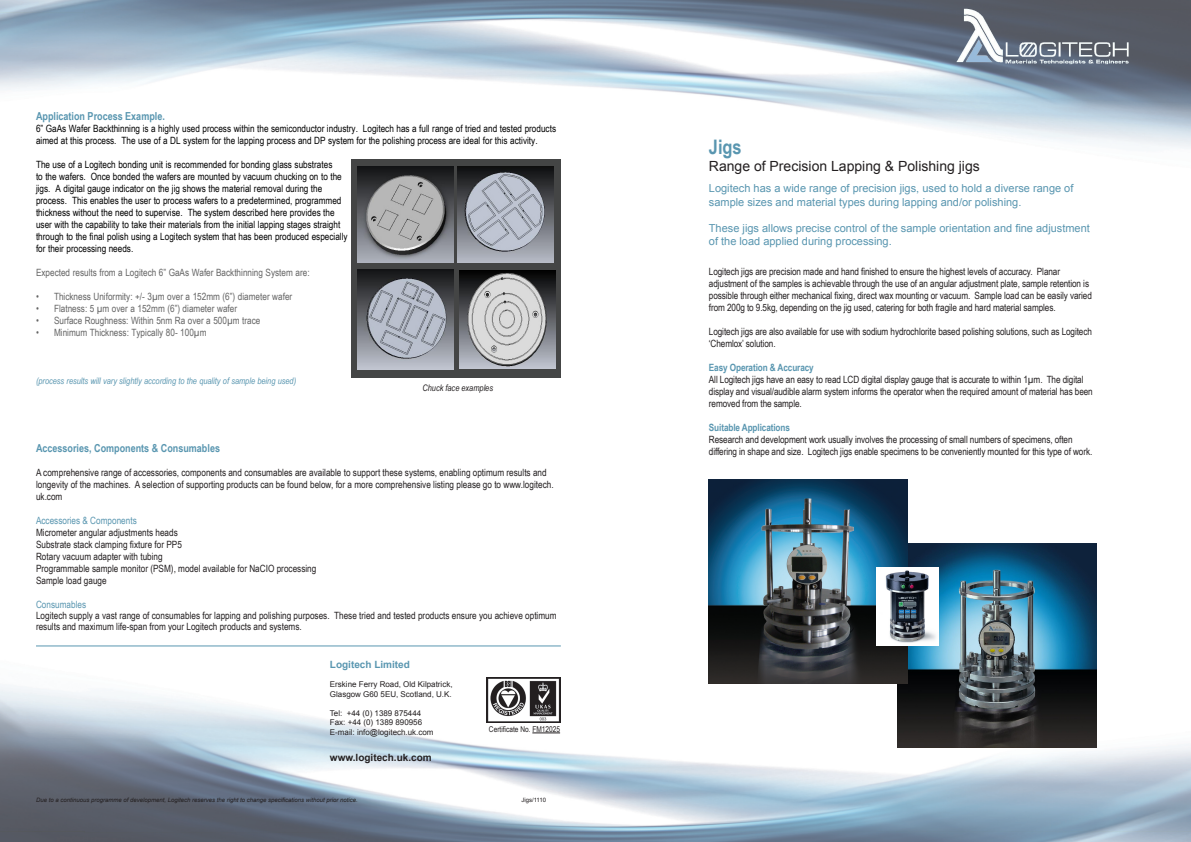
<style>
.page{position:relative;width:1191px;height:842px;background:#fff}
.page>*{position:absolute;margin:0;border:0;box-sizing:border-box;transform-origin:0 0}
.t1{font:700 20px "Arial Narrow";color:#5996b0}
.t2{font:14px "Arial";color:#231f20}
.t3{font:11px/13.2px "Arial";color:#5996b0}
.t4{font:700 11px "Arial Narrow";color:#5996b0}
.blue_header{font:10px/12px "Arial Narrow";letter-spacing:-.01em;color:#231f20}
.t5{font:10px/12px "Arial Narrow";color:#000}
.t6{font:10px "Arial Narrow";color:#646464}
.t7{font:700 10px "Arial Narrow";letter-spacing:-.01em;color:#5996b0}
.t8{font:10px "Arial Narrow";color:#5996b0}
.t9{font:700 10px "Arial";color:#231f20}
.t10{font:700 10px "Arial";color:#5996b0}
.t11{font:italic 9px "Arial Narrow";color:#5996b0}
.t12{font:italic 9px "Arial Narrow";color:#231f20}
.t13{font:8px "Arial";color:#231f20}
.t14{font:8px "Arial Narrow";color:#231f20}
.t15{font:italic 6px "Arial";color:#231f20}
.t16{font:6px "Arial";color:#231f20}
</style>
<div class="page">
<img style="left:0;top:0;width:1191px;height:842px">
<img style="left:487px;top:677px;width:74px;height:45px">
<svg style="left:532px;top:733px;width:28px;height:1px"></svg>
<img style="left:946px;top:0;width:190px;height:76px">
<img style="left:897px;top:543px;width:199px;height:204px">
<img style="left:709px;top:479px;width:198px;height:204px">
<img style="left:876px;top:567px;width:62px;height:78px">
<div style="left:351px;top:159px;width:210px;height:218px;background:#444545"></div>
<img style="left:458px;top:166px;width:96px;height:97px">
<img style="left:358px;top:270px;width:96px;height:99px">
<img style="left:358px;top:166px;width:96px;height:97px">
<img style="left:459px;top:270px;width:96px;height:99px">
<hr style="left:36px;top:645px;width:525px;height:1px;background:#5996b0">
<p class="t4" style="left:36px;top:108px;width:130px">Application Process Example.</p>
<p class="t5" style="left:36px;top:123px;width:521px">6” GaAs Wafer Backthinning is a highly used process within the semiconductor industry. Logitech has a full range of tried and tested products aimed at this process. The use of a DL system for the lapping process and DP system for the polishing process are ideal for this activity.</p>
<p class="t5" style="left:36px;top:159px;width:298px">The use of a Logitech bonding unit is recommended for bonding glass substrates</p>
<p class="t5" style="left:36px;top:171px;width:307px">to the wafers. Once bonded the wafers are mounted by vacuum chucking on to the</p>
<p class="t5" style="left:36px;top:183px;width:288px">jigs. A digital gauge indicator on the jig shows the material removal during the</p>
<p class="t5" style="left:36px;top:195px;width:307px">process. This enables the user to process wafers to a predetermined, programmed</p>
<p class="t5" style="left:36px;top:207px;width:300px">thickness without the need to supervise. The system described here provides the</p>
<p class="t5" style="left:36px;top:219px;width:306px">user with the capability to take their materials from the initial lapping stages straight</p>
<p class="t5" style="left:36px;top:231px;width:313px">through to the final polish using a Logitech system that has been produced especially</p>
<p class="t5" style="left:36px;top:243px;width:99px">for their processing needs.</p>
<p class="t6" style="left:36px;top:266px;width:275px">Expected results from a Logitech 6” GaAs Wafer Backthinning System are:</p>
<p class="t6" style="left:36px;top:290px;width:258px">• Thickness Uniformity: +/- 3µm over a 152mm (6”) diameter wafer</p>
<p class="t6" style="left:36px;top:302px;width:203px">• Flatness: 5 µm over a 152mm (6”) diameter wafer</p>
<p class="t6" style="left:36px;top:314px;width:226px">• Surface Roughness: Within 5nm Ra over a 500µm trace</p>
<p class="t6" style="left:36px;top:326px;width:172px">• Minimum Thickness: Typically 80- 100µm</p>
<p class="t11" style="left:36px;top:375px;width:262px">(process results will vary slightly according to the quality of sample being used)</p>
<p class="t12" style="left:422px;top:381px;width:72px">Chuck face examples</p>
<p class="t4" style="left:36px;top:440px;width:185px">Accessories, Components &amp; Consumables</p>
<p class="blue_header" style="left:36px;top:466px;width:519px">A comprehensive range of accessories, components and consumables are available to support these systems, enabling optimum results and longevity of the machines. A selection of supporting products can be found below, for a more comprehensive listing please go to www.logitech. uk.com</p>
<p class="t8" style="left:36px;top:513px;width:102px">Accessories &amp; Components</p>
<p class="blue_header" style="left:36px;top:526px;width:143px">Micrometer angular adjustments heads</p>
<p class="blue_header" style="left:36px;top:538px;width:147px">Substrate stack clamping fixture for PP5</p>
<p class="blue_header" style="left:36px;top:550px;width:128px">Rotary vacuum adapter with tubing</p>
<p class="blue_header" style="left:36px;top:562px;width:282px">Programmable sample monitor (PSM), model available for NaCIO processing</p>
<p class="blue_header" style="left:36px;top:574px;width:72px">Sample load gauge</p>
<p class="t8" style="left:36px;top:597px;width:52px">Consumables</p>
<p class="blue_header" style="left:36px;top:610px;width:522px;line-height:10.8px">Logitech supply a vast range of consumables for lapping and polishing purposes. These tried and tested products ensure you achieve optimum results and maximum life-span from your Logitech products and systems.</p>
<p class="t10" style="left:330px;top:658px;width:82px">Logitech Limited</p>
<p class="t13" style="left:330px;top:679px;width:124px">Erskine Ferry Road, Old Kilpatrick,</p>
<p class="t13" style="left:330px;top:689px;width:123px">Glasgow G60 5EU, Scotland, U.K.</p>
<p class="t13" style="left:330px;top:708px;width:93px">Tel: +44 (0) 1389 875444</p>
<p class="t13" style="left:330px;top:717px;width:94px">Fax: +44 (0) 1389 890956</p>
<p class="t13" style="left:330px;top:727px;width:105px">E-mail: info@logitech.uk.com</p>
<p class="t9" style="left:330px;top:751px;width:103px">www.logitech.uk.com</p>
<p class="t14" style="left:489px;top:723px;width:73px">Certificate No. FM12025</p>
<p class="t15" style="left:36px;top:796px;width:323px">Due to a continuous programme of development, Logitech reserves the right to change specifications without prior notice.</p>
<p class="t16" style="left:521px;top:796px;width:26px">Jigs/1110</p>
<p class="t1" style="left:709px;top:132px;width:34px">Jigs</p>
<p class="t2" style="left:709px;top:157px;width:272px">Range of Precision Lapping &amp; Polishing jigs</p>
<p class="t3" style="left:709px;top:182px;width:366px">Logitech has a wide range of precision jigs, used to hold a diverse range of sample sizes and material types during lapping and/or polishing.</p>
<p class="t3" style="left:709px;top:222px;width:382px">These jigs allows precise control of the sample orientation and fine adjustment of the load applied during processing.</p>
<p class="blue_header" style="left:709px;top:265px;width:384px">Logitech jigs are precision made and hand finished to ensure the highest levels of accuracy. Planar adjustment of the samples is achievable through the use of an angular adjustment plate, sample retention is possible through either mechanical fixing, direct wax mounting or vacuum. Sample load can be easily varied from 200g to 9.5kg, depending on the jig used, catering for both fragile and hard material samples.</p>
<p class="blue_header" style="left:709px;top:325px;width:384px">Logitech jigs are also available for use with sodium hydrochlorite based polishing solutions, such as Logitech ‘Chemlox’ solution.</p>
<p class="t7" style="left:709px;top:360px;width:106px">Easy Operation &amp; Accuracy</p>
<p class="blue_header" style="left:709px;top:373px;width:385px">All Logitech jigs have an easy to read LCD digital display gauge that is accurate to within 1µm. The digital display and visual/audible alarm system informs the operator when the required amount of material has been removed from the sample.</p>
<p class="t7" style="left:709px;top:420px;width:83px">Suitable Applications</p>
<p class="blue_header" style="left:709px;top:433px;width:385px">Research and development work usually involves the processing of small numbers of specimens, often differing in shape and size. Logitech jigs enable specimens to be conveniently mounted for this type of work.</p>
</div>
